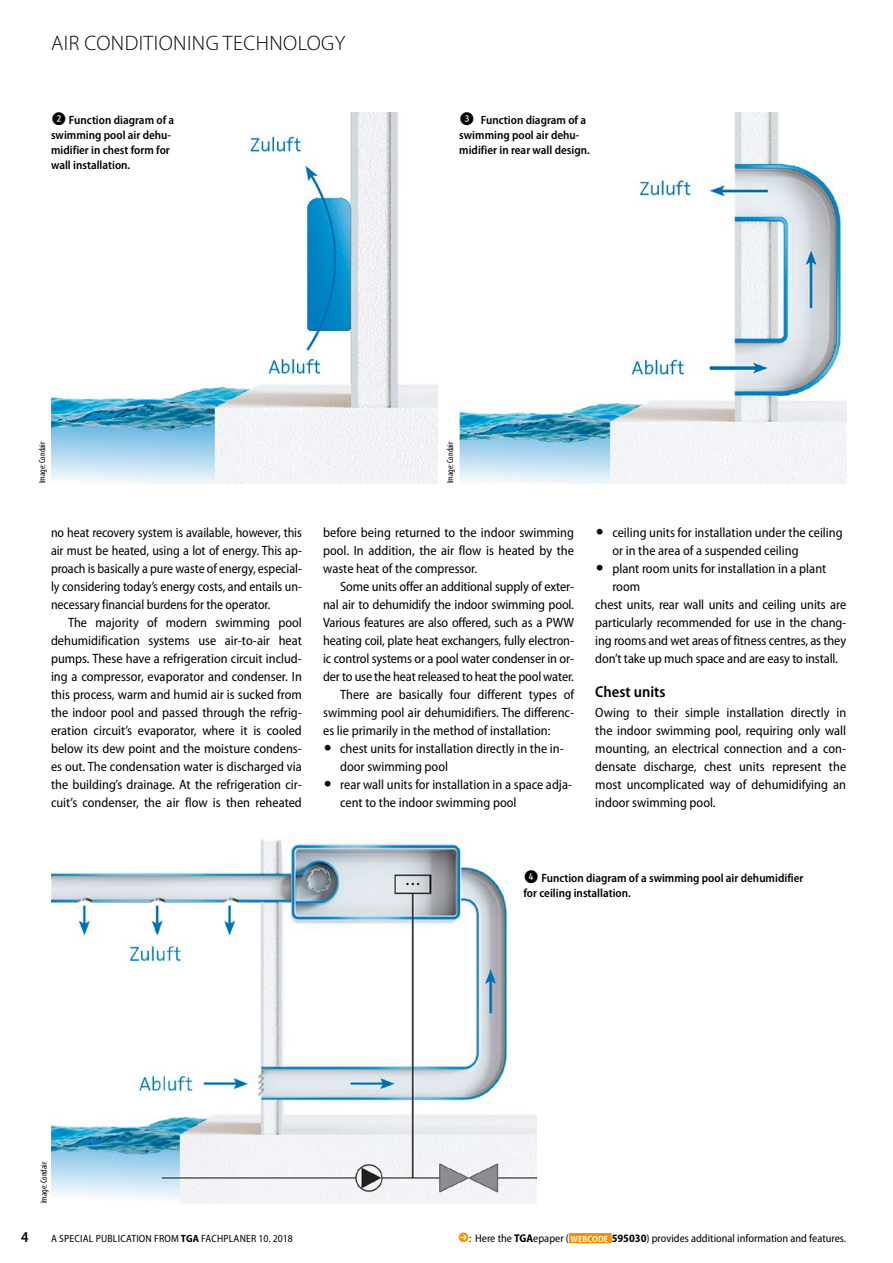
<style>
.page{position:relative;width:893px;height:1263px;background:#fff}
.page>*{position:absolute;margin:0;border:0;box-sizing:border-box;transform-origin:0 0}
.t1{font:300 21px "Myriad Pro";letter-spacing:.02em;color:#000}
.t2{font:600 semi-condensed 15.75px "Myriad Pro";color:#000}
.t3{font:600 semi-condensed 15px "Myriad Pro";color:#000}
.t4{font:semi-condensed 13.5px/18px "Myriad Pro";letter-spacing:-.005em;color:#000;text-align:justify}
.t5{font:600 semi-condensed 12px/15px "Myriad Pro";color:#000}
.t6{font:semi-condensed 11.25px "Myriad Pro";color:#000}
.t7{font:semi-condensed 10.5px "Myriad Pro";letter-spacing:.02em;color:#000}
.t8{font:condensed 9px "Myriad Pro";color:#000}
.s1{font-weight:700}
.s2{font-weight:600;font-size:9px;color:#fff}
</style>
<div class="page">
<div style="left:569px;top:1233px;width:43px;height:10px;background:#f39100"></div>
<img style="left:51px;top:113px;width:387px;height:370px">
<img style="left:459px;top:113px;width:387px;height:370px">
<img style="left:51px;top:839px;width:485px;height:364px">
<svg style="left:52px;top:113px;width:13px;height:12px"></svg>
<svg style="left:461px;top:113px;width:12px;height:12px"></svg>
<svg style="left:525px;top:871px;width:11px;height:12px"></svg>
<h1 class="t1" style="left:51px;top:32px;width:296px">AIR CONDITIONING TECHNOLOGY</h1>
<p class="t5" style="left:51px;top:113px;width:125px;text-indent:18px">Function diagram of a swimming pool air dehu&shy;midifier in chest form for wall installation.</p>
<p class="t5" style="left:459px;top:113px;width:132px;text-indent:22px">Function diagram of a swimming pool air dehu&shy;midifier in rear wall design.</p>
<p class="t8" style="left:37px;top:483px;width:43px;rotate:-90deg">Image: Condair</p>
<p class="t8" style="left:445px;top:483px;width:43px;rotate:-90deg">Image: Condair</p>
<p class="t4" style="left:51px;top:524px;width:252px">no heat recovery system is available, however, this air must be heated, using a lot of energy. This ap&shy;proach is basically a pure waste of energy, especial&shy;ly considering today’s energy costs, and entails un&shy;necessary financial burdens for the operator.</p>
<p class="t4" style="left:51px;top:614px;width:252px;text-indent:17px">The majority of modern swimming pool dehumidification systems use air-to-air heat pumps. These have a refrigeration circuit includ&shy;ing a compressor, evaporator and condenser. In this process, warm and humid air is sucked from the indoor pool and passed through the refrig&shy;eration circuit’s evaporator, where it is cooled below its dew point and the moisture condens&shy;es out. The condensation water is discharged via the building’s drainage. At the refrigeration cir&shy;cuit’s condenser, the air flow is then reheated</p>
<p class="t4" style="left:323px;top:524px;width:252px">before being returned to the indoor swimming pool. In addition, the air flow is heated by the waste heat of the compressor.</p>
<p class="t4" style="left:340px;top:578px;width:235px">Some units offer an additional supply of exter-</p>
<p class="t4" style="left:323px;top:596px;width:252px">nal air to dehumidify the indoor swimming pool.</p>
<p class="t4" style="left:323px;top:614px;width:252px">Various features are also offered, such as a PWW</p>
<p class="t4" style="left:323px;top:632px;width:252px">heating coil, plate heat exchangers, fully electron-</p>
<p class="t4" style="left:323px;top:650px;width:252px">ic control systems or a pool water condenser in or-</p>
<p class="t4" style="left:323px;top:668px;width:252px">der to use the heat released to heat the pool water.</p>
<p class="t4" style="left:340px;top:686px;width:235px">There are basically four different types of</p>
<p class="t4" style="left:323px;top:704px;width:252px">swimming pool air dehumidifiers. The differenc-</p>
<p class="t4" style="left:323px;top:722px;width:229px">es lie primarily in the method of installation:</p>
<p class="t4" style="left:340px;top:740px;width:225px;text-indent:-17px">• chest units for installation directly in the in&shy;door swimming pool</p>
<p class="t4" style="left:340px;top:776px;width:233px;text-indent:-17px">• rear wall units for installation in a space adja&shy;cent to the indoor swimming pool</p>
<p class="t4" style="left:612px;top:524px;width:232px;text-indent:-17px">• ceiling units for installation under the ceiling or in the area of a suspended ceiling</p>
<p class="t4" style="left:595px;top:560px;width:232px">• plant room units for installation in a plant</p>
<p class="t4" style="left:612px;top:578px;width:29px">room</p>
<p class="t4" style="left:595px;top:596px;width:252px">chest units, rear wall units and ceiling units are</p>
<p class="t4" style="left:595px;top:614px;width:252px">particularly recommended for use in the chang-</p>
<p class="t4" style="left:595px;top:632px;width:252px">ing rooms and wet areas of fitness centres, as they</p>
<p class="t4" style="left:595px;top:650px;width:244px">don’t take up much space and are easy to install.</p>
<p class="t2" style="left:595px;top:683px;width:72px">Chest units</p>
<p class="t4" style="left:595px;top:704px;width:252px">Owing to their simple installation directly in the indoor swimming pool, requiring only wall mounting, an electrical connection and a con&shy;densate discharge, chest units represent the most uncomplicated way of dehumidifying an indoor swimming pool.</p>
<p class="t5" style="left:523px;top:871px;width:282px;text-indent:18px">Function diagram of a swimming pool air dehumidifier for ceiling installation.</p>
<p class="t8" style="left:38px;top:1203px;width:43px;rotate:-90deg">Image: Condair</p>
<p class="t3" style="left:21px;top:1228px;width:9px">4</p>
<p class="t7" style="left:51px;top:1232px;width:243px">A SPECIAL PUBLICATION FROM <span class="s1">TGA</span> FACHPLANER 10. 2018</p>
<p class="t6" style="left:469px;top:1232px;width:379px">: Here the <span class="s1">TGA</span>epaper ( <span class="s2">WEBCODE</span> <span class="s1">595030</span>) provides additional information and features.</p>
</div>
